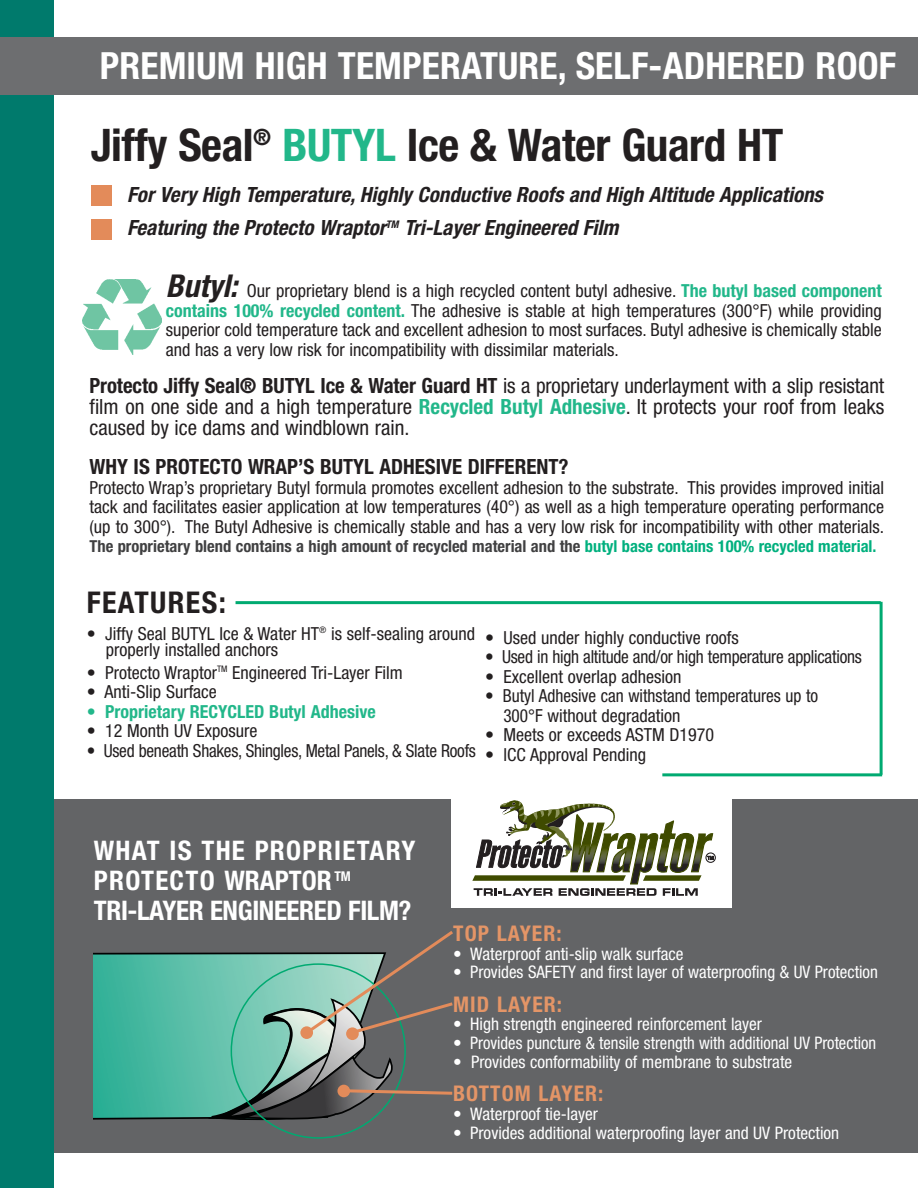
<style>
.page{position:relative;width:918px;height:1188px;background:#fff}
.page>*{position:absolute;margin:0;border:0;box-sizing:border-box;transform-origin:0 0}
.t1{font:700 condensed 45px "Helvetica Neue";letter-spacing:-.01em;color:#231f20}
.t2{font:700 condensed 37.5px "Helvetica Neue";letter-spacing:.005em;color:#fff}
.t3{font:700 condensed 30px "Helvetica Neue";letter-spacing:.05em;color:#231f20}
.t4{font:700 condensed 27px/30px "Helvetica Neue";color:#fff}
.t5{font:700 condensed 21.6px "Helvetica Neue";letter-spacing:.05em;color:#e49567}
.t6{font:condensed 21px/21px "Helvetica Neue";color:#231f20;text-align:justify}
.t7{font:italic 700 condensed 21px/33px "Helvetica Neue";color:#231f20}
.t8{font:700 condensed 21px "Helvetica Neue";color:#231f20}
.t9{font:condensed 18px/19.5px "Helvetica Neue";color:#231f20;text-align:justify}
.t10{font:condensed 18px/19.5px "Helvetica Neue";color:#231f20;scale:.96 1}
.t11{font:700 condensed 18px "Helvetica Neue";color:#22b78a}
.t12{font:condensed 17.25px "Helvetica Neue";color:#fff}
.t13{font:700 condensed 16.5px "Helvetica Neue";color:#404041}
.s1{color:#22b78a}
.s2{font-weight:700;font-style:italic;font-size:31.5px}
.s3{font-weight:700;color:#22b78a}
.s4{font-weight:700}
.s5{color:#00b07e}
</style>
<div class="page">
<div style="left:46px;top:799px;width:872px;height:354px;background:#636466"></div>
<div style="left:0;top:0;width:54px;height:1188px;background:#007a6c"></div>
<div style="left:91px;top:219px;width:20px;height:21px;background:#e38b5a"></div>
<div style="left:91px;top:186px;width:20px;height:20px;background:#e38b5a"></div>
<hr style="left:236px;top:601px;width:645px;height:3px;background:#00aa71">
<hr style="left:880px;top:602px;width:3px;height:173px;background:#00aa71">
<hr style="left:662px;top:773px;width:220px;height:3px;background:#00aa71">
<div style="left:451px;top:799px;width:281px;height:109px;background:#fff"></div>
<svg style="left:472px;top:800px;width:242px;height:96px"></svg>
<div style="left:705px;top:852px;width:11px;height:11px;border:1px solid #231f20;border-radius:50%"></div>
<div style="left:0;top:37px;width:918px;height:57px;background:#6d6e70"></div>
<svg style="left:94px;top:952px;width:114px;height:168px;background:#46b39c"></svg>
<svg style="left:208px;top:931px;width:245px;height:208px"></svg>
<div style="left:300px;top:1026px;width:13px;height:13px;background:#e38b5a;border-radius:50%"></div>
<div style="left:346px;top:1027px;width:13px;height:13px;background:#e38b5a;border-radius:50%"></div>
<div style="left:337px;top:1085px;width:13px;height:12px;background:#e38b5a;border-radius:50%"></div>
<img style="left:83px;top:280px;width:79px;height:74px">
<h2 class="t2" style="left:100px;top:52px;width:798px">PREMIUM HIGH TEMPERATURE, SELF-ADHERED ROOF</h2>
<h1 class="t1" style="left:91px;top:129px;width:694px">Jiffy Seal<sup>®</sup> <span class="s1">BUTYL</span> Ice &amp; Water Guard HT</h1>
<p class="t7" style="left:127px;top:180px;width:701px">For Very High Temperature, Highly Conductive Roofs and High Altitude Applications<br>Featuring the Protecto Wraptor<sup>TM</sup> Tri-Layer Engineered Film</p>
<p class="t9" style="left:166px;top:283px;width:717px"><span class="s2">Butyl:</span> Our proprietary blend is a high recycled content butyl adhesive. <span class="s3">The butyl based component contains 100% recycled content.</span> The adhesive is stable at high temperatures (300°F) while providing superior cold temperature tack and excellent adhesion to most surfaces. Butyl adhesive is chemically stable and has a very low risk for incompatibility with dissimilar materials.</p>
<p class="t6" style="left:90px;top:377px;width:796px"><span class="s4">Protecto Jiffy Seal® BUTYL Ice &amp; Water Guard HT</span> is a proprietary underlayment with a slip resistant film on one side and a high temperature <span class="s3">Recycled Butyl Adhesive</span>. It protects your roof from leaks caused by ice dams and windblown rain.</p>
<p class="t8" style="left:90px;top:459px;width:481px">WHY IS PROTECTO WRAP’S BUTYL ADHESIVE DIFFERENT?</p>
<p class="t9" style="left:90px;top:479px;width:796px">Protecto Wrap’s proprietary Butyl formula promotes excellent adhesion to the substrate. This provides improved initial tack and facilitates easier application at low temperatures (40°) as well as a high temperature operating performance (up to 300°). The Butyl Adhesive is chemically stable and has a very low risk for incompatibility with other materials.</p>
<p class="t13" style="left:90px;top:541px;width:788px">The proprietary blend contains a high amount of recycled material and the <span class="s5">butyl base contains 100% recycled material.</span></p>
<h3 class="t3" style="left:87px;top:591px;width:141px">FEATURES:</h3>
<p class="t9" style="left:106px;top:627px;width:371px;line-height:16.5px;text-indent:-19px">• Jiffy Seal BUTYL Ice &amp; Water HT<sup>®</sup> is self-sealing around properly installed anchors</p>
<p class="t9" style="left:87px;top:664px;width:317px">• Protecto Wraptor<sup>TM</sup> Engineered Tri-Layer Film</p>
<p class="t9" style="left:87px;top:684px;width:132px">• Anti-Slip Surface</p>
<p class="t11" style="left:87px;top:705px;width:290px">• Proprietary RECYCLED Butyl Adhesive</p>
<p class="t9" style="left:87px;top:723px;width:172px">• 12 Month UV Exposure</p>
<p class="t10" style="left:87px;top:742px;width:407px">• Used beneath Shakes, Shingles, Metal Panels, &amp; Slate Roofs</p>
<p class="t9" style="left:485px;top:629px;width:255px">• Used under highly conductive roofs</p>
<p class="t10" style="left:485px;top:649px;width:394px">• Used in high altitude and/or high temperature applications</p>
<p class="t9" style="left:485px;top:668px;width:198px">• Excellent overlap adhesion</p>
<p class="t10" style="left:503px;top:688px;width:329px;text-indent:-18px">• Butyl Adhesive can withstand temperatures up to<br>300°F without degradation</p>
<p class="t9" style="left:485px;top:727px;width:230px">• Meets or exceeds ASTM D1970</p>
<p class="t9" style="left:485px;top:746px;width:163px">• lCC Approval Pending</p>
<h3 class="t4" style="left:94px;top:838px;width:323px">WHAT IS THE PROPRIETARY<br>PROTECTO WRAPTOR <sup>TM<br></sup>TRI-LAYER ENGINEERED FILM?</h3>
<p class="t5" style="left:453px;top:925px;width:110px">TOP LAYER:</p>
<p class="t12" style="left:453px;top:947px;width:232px">• Waterproof anti-slip walk surface</p>
<p class="t12" style="left:453px;top:966px;width:426px">• Provides SAFETY and first layer of waterproofing &amp; UV Protection</p>
<p class="t5" style="left:453px;top:996px;width:110px">MID LAYER:</p>
<p class="t12" style="left:453px;top:1018px;width:310px">• High strength engineered reinforcement layer</p>
<p class="t12" style="left:453px;top:1037px;width:424px">• Provides puncture &amp; tensile strength with additional UV Protection</p>
<p class="t12" style="left:453px;top:1056px;width:340px">• Provides conformability of membrane to substrate</p>
<p class="t5" style="left:453px;top:1086px;width:152px">BOTTOM LAYER:</p>
<p class="t12" style="left:453px;top:1107px;width:146px">• Waterproof tie-layer</p>
<p class="t12" style="left:453px;top:1126px;width:388px">• Provides additional waterproofing layer and UV Protection</p>
</div>
